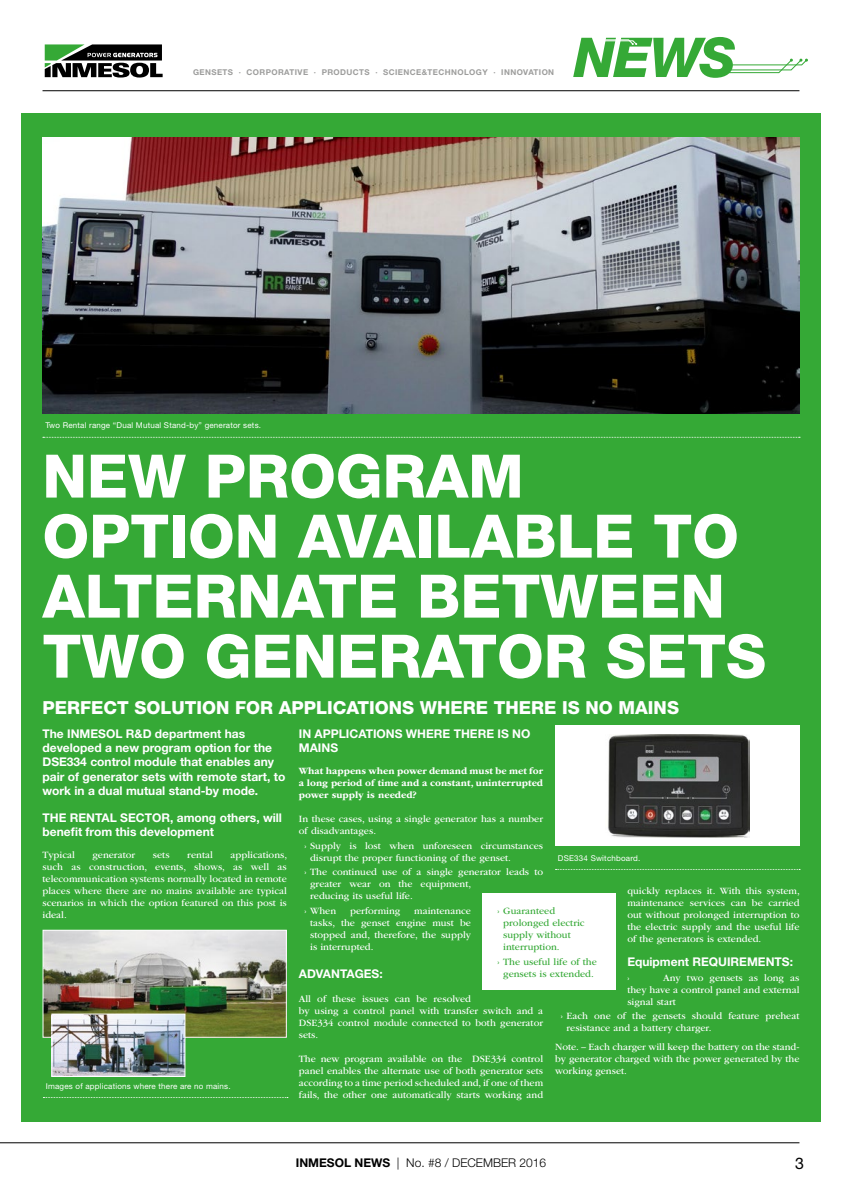
<style>
.page{position:relative;width:842px;height:1191px;background:#fff}
.page>*{position:absolute;margin:0;border:0;box-sizing:border-box;transform-origin:0 0}
.t1{font:800 60px/60px "Helvetica Neue LT Std";color:#fff}
.t2{font:italic 800 54.9px "Helvetica Neue LT Std";color:#35a936}
.t3{font:800 18px "Helvetica Neue LT Std";color:#fff}
.t4{font:16px "Helvetica Neue LT Std";color:#000}
.t5{font:700 12px/14.4px "Helvetica Neue LT Std";color:#fff}
.t6{font:300 12px "Helvetica Neue LT Std";color:#000}
.t7{font:10px/12px "ITC Garamond Std";color:#fff;text-align:justify}
.t8{font:700 10px/12px "ITC Garamond Std";color:#fff;text-align:justify}
.t9{font:10px/12px "ITC Garamond Std";color:#35a936}
.t10{font:8px "Helvetica Neue LT Std";letter-spacing:.025em;color:#fff}
.t11{font:700 8px "Helvetica Neue LT Std";letter-spacing:.05em;color:#9d9d9c}
.s1{font-weight:700}
</style>
<div class="page">
<hr style="left:0;top:1142px;width:799px;height:1px;background:#000">
<hr style="left:43px;top:90px;width:756px;height:1px;background:#000">
<svg style="left:704px;top:58px;width:104px;height:16px"></svg>
<div style="left:21px;top:113px;width:800px;height:1008px;background:#35a936"></div>
<svg style="left:44px;top:44px;width:1px;height:34px"></svg>
<svg style="left:45px;top:44px;width:118px;height:34px"></svg>
<svg style="left:43px;top:437px;width:757px;height:1px"></svg>
<svg style="left:555px;top:869px;width:245px;height:1px"></svg>
<div style="left:555px;top:725px;width:244px;height:120px;background:#fff"></div>
<img style="left:608px;top:734px;width:141px;height:103px">
<img style="left:43px;top:137px;width:756px;height:276px">
<svg style="left:43px;top:1097px;width:245px;height:1px"></svg>
<img style="left:45px;top:931px;width:240px;height:104px">
<div style="left:43px;top:929px;width:244px;height:108px;border:1px solid #fff"></div>
<img style="left:54px;top:1015px;width:129px;height:59px">
<div style="left:52px;top:1013px;width:133px;height:63px;border:1px solid #fff"></div>
<div style="left:482px;top:893px;width:134px;height:96px;background:#fff"></div>
<p class="t11" style="left:193px;top:68px;width:363px">GENSETS · CORPORATIVE · PRODUCTS · SCIENCE&amp;TECHNOLOGY · INNOVATION</p>
<h2 class="t2" style="left:574px;top:25px;width:163px">NEWS</h2>
<p class="t10" style="left:45px;top:421px;width:217px">Two Rental range “Dual Mutual Stand-by” generator sets.</p>
<h1 class="t1" style="left:43px;top:446px;width:725px">NEW PROGRAM<br>OPTION AVAILABLE TO<br>ALTERNATE BETWEEN<br>TWO GENERATOR SETS</h1>
<h3 class="t3" style="left:43px;top:696px;width:638px">PERFECT SOLUTION FOR APPLICATIONS WHERE THERE IS NO MAINS</h3>
<p class="t5" style="left:43px;top:726px;width:244px">The INMESOL R&amp;D department has developed a new program option for the DSE334 control module that enables any pair of generator sets with remote start, to work in a dual mutual stand-by mode.</p>
<p class="t5" style="left:43px;top:810px;width:241px">THE RENTAL SECTOR, among others, will benefit from this development</p>
<p class="t7" style="left:43px;top:848px;width:34px">Typical</p>
<p class="t7" style="left:92px;top:848px;width:44px">generator</p>
<p class="t7" style="left:153px;top:848px;width:18px">sets</p>
<p class="t7" style="left:187px;top:848px;width:27px">rental</p>
<p class="t7" style="left:43px;top:848px;width:246px;text-indent:188px">applications, such as construction, events, shows, as well as telecommunication systems normally located in remote places where there are no mains available are typical scenarios in which the option featured on this post is ideal.</p>
<p class="t10" style="left:46px;top:1081px;width:186px">Images of applications where there are no mains.</p>
<p class="t5" style="left:299px;top:726px;width:233px">IN APPLICATIONS WHERE THERE IS NO<br>MAINS</p>
<p class="t8" style="left:299px;top:764px;width:246px">What happens when power demand must be met for a long period of time and a constant, uninterrupted power supply is needed?</p>
<p class="t7" style="left:299px;top:812px;width:246px">In these cases, using a single generator has a number of disadvantages.</p>
<p class="t7" style="left:310px;top:839px;width:234px;text-indent:-6px">› Supply is lost when unforeseen circumstances disrupt the proper functioning of the genset.</p>
<p class="t7" style="left:310px;top:866px;width:234px;text-align:left;text-indent:-6px">› The continued use of a single generator leads to greater wear on the equipment,<br>reducing its useful life.</p>
<p class="t7" style="left:304px;top:905px;width:33px">› When</p>
<p class="t7" style="left:350px;top:905px;width:52px">performing</p>
<p class="t10" style="left:558px;top:853px;width:84px">DSE334 Switchboard.</p>
<p class="t7" style="left:627px;top:884px;width:174px">quickly replaces it. With this system, maintenance services can be carried out without prolonged interruption to the electric supply and the useful life of the generators is extended.</p>
<p class="t5" style="left:627px;top:954px;width:167px">Equipment REQUIREMENTS:</p>
<p class="t7" style="left:627px;top:971px;width:3px">›</p>
<p class="t7" style="left:627px;top:971px;width:174px;text-indent:36px">Any two gensets as long as they have a control panel and external signal start</p>
<p class="t7" style="left:566px;top:1010px;width:234px;text-indent:-6px">› Each one of the gensets should feature preheat resistance and a battery charger.</p>
<p class="t7" style="left:555px;top:1040px;width:246px">Note. – Each charger will keep the battery on the stand&shy;by generator charged with the power generated by the working genset.</p>
<p class="t9" style="left:503px;top:904px;width:83px;text-indent:-6px">› Guaranteed prolonged electric supply without interruption.</p>
<p class="t9" style="left:498px;top:955px;width:101px;text-align:center">› The useful life of the gensets is extended.</p>
<p class="t7" style="left:310px;top:905px;width:162px;text-indent:104px">maintenance tasks, the genset engine must be stopped and, therefore, the supply is interrupted.</p>
<p class="t5" style="left:299px;top:966px;width:85px">ADVANTAGES:</p>
<p class="t7" style="left:299px;top:992px;width:246px;text-align:left">All of these issues can be resolved<br>by using a control panel with transfer switch and a DSE334 control module connected to both generator sets.</p>
<p class="t7" style="left:299px;top:1052px;width:246px">The new program available on the DSE334 control panel enables the alternate use of both generator sets according to a time period scheduled and, if one of them fails, the other one automatically starts working and</p>
<p class="t6" style="left:296px;top:1155px;width:252px"><span class="s1">INMESOL NEWS</span> | No. #8 / DECEMBER 2016</p>
<h3 class="t4" style="left:795px;top:1153px;width:10px">3</h3>
</div>
